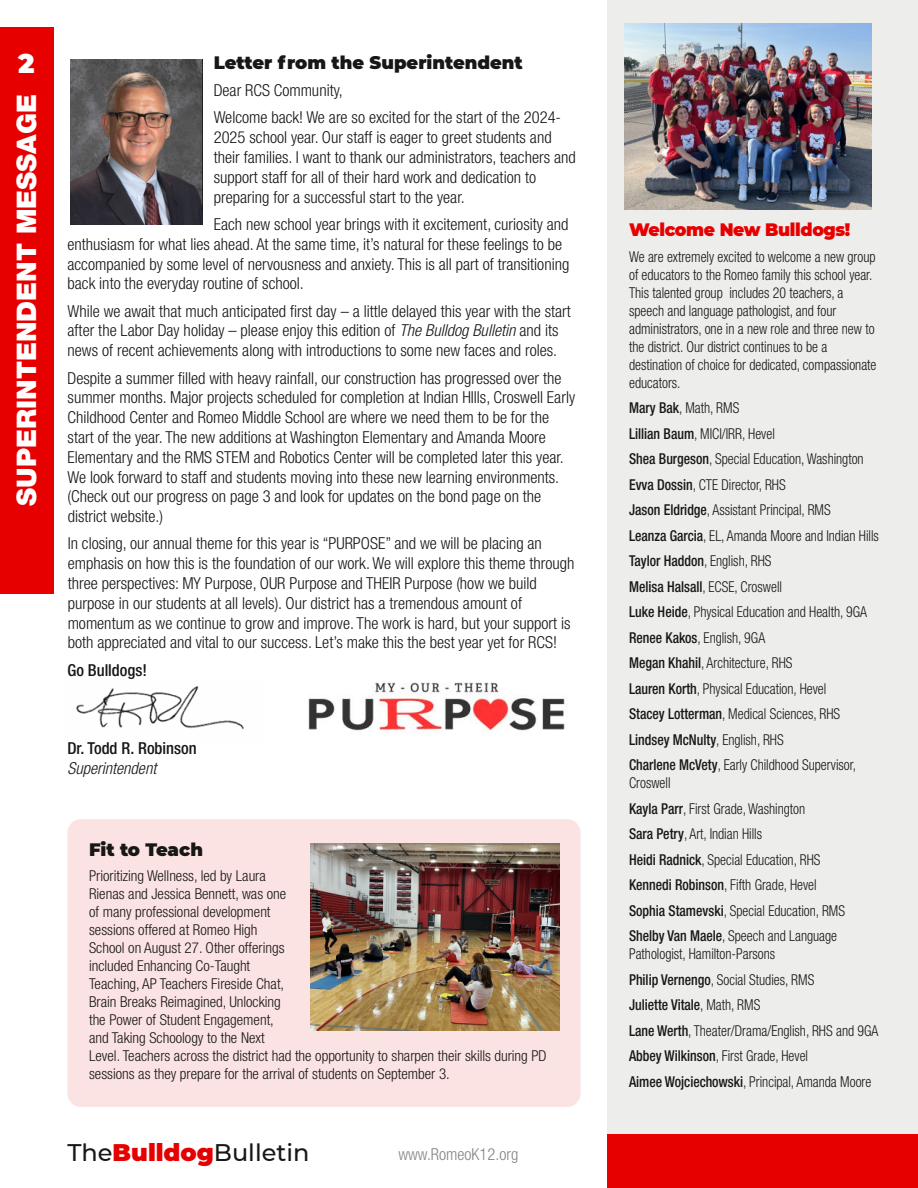
<style>
.page{position:relative;width:918px;height:1188px;background:#fff}
.page>*{position:absolute;margin:0;border:0;box-sizing:border-box;transform-origin:0 0}
.t1{font:900 27px "Helvetica Neue LT Std";color:#fff}
.t2{font:900 27px "Montserrat";color:#fff}
.t3{font:500 24px "Montserrat";color:#171715}
.t4{font:900 18px "Montserrat";color:#171715}
.t5{font:900 18px "Montserrat";letter-spacing:-.025em;color:#e60000;scale:.96 1}
.t6{font:300 condensed 16.5px/19.8px "Helvetica Neue LT Std";color:#171715}
.t7{font:500 condensed 16.5px "Helvetica Neue LT Std";color:#171715}
.t8{font:300 condensed 16.5px "Helvetica Neue LT Std";color:#878686}
.t9{font:italic 300 condensed 16.5px "Helvetica Neue LT Std";color:#171715}
.t10{font:300 condensed 15px/25.5px "Helvetica Neue LT Std";color:#171715;scale:.92 1}
.t11{font:300 condensed 15px/18px "Helvetica Neue LT Std";color:#171715}
.s1{font-style:italic}
.s2{font-weight:900;color:#e60000}
.s3{font-weight:500}
</style>
<div class="page">
<div style="left:608px;top:0;width:310px;height:1188px;background:#ededec"></div>
<div style="left:608px;top:1134px;width:310px;height:54px;background:#e60000"></div>
<div style="left:0;top:27px;width:54px;height:567px;background:#e60000"></div>
<img style="left:71px;top:60px;width:131px;height:164px">
<img style="left:76px;top:686px;width:168px;height:56px">
<img style="left:308px;top:682px;width:257px;height:53px">
<div style="left:68px;top:819px;width:512px;height:288px;background:#fce3e3;border-radius:14px"></div>
<img style="left:310px;top:843px;width:250px;height:188px">
<img style="left:624px;top:24px;width:248px;height:186px">
<h1 class="t2" style="left:18px;top:47px;width:18px">2</h1>
<p class="t1" style="left:17px;top:506px;width:413px;rotate:-90deg">SUPERINTENDENT MESSAGE</p>
<h4 class="t4" style="left:214px;top:51px;width:311px">Letter from the Superintendent</h4>
<p class="t6" style="left:214px;top:83px;width:131px">Dear RCS Community,</p>
<p class="t6" style="left:214px;top:110px;width:364px">Welcome back! We are so excited for the start of the 2024- 2025 school year. Our staff is eager to greet students and their families. I want to thank our administrators, teachers and support staff for all of their hard work and dedication to preparing for a successful start to the year.</p>
<p class="t6" style="left:68px;top:216px;width:503px;text-indent:146px">Each new school year brings with it excitement, curiosity and enthusiasm for what lies ahead. At the same time, it’s natural for these feelings to be accompanied by some level of nervousness and anxiety. This is all part of transitioning back into the everyday routine of school.</p>
<p class="t6" style="left:68px;top:303px;width:505px">While we await that much anticipated first day – a little delayed this year with the start after the Labor Day holiday – please enjoy this edition of <span class="s1">The Bulldog Bulletin</span> and its news of recent achievements along with introductions to some new faces and roles.</p>
<p class="t6" style="left:68px;top:370px;width:509px">Despite a summer filled with heavy rainfall, our construction has progressed over the summer months. Major projects scheduled for completion at Indian HIlls, Croswell Early Childhood Center and Romeo Middle School are where we need them to be for the start of the year. The new additions at Washington Elementary and Amanda Moore Elementary and the RMS STEM and Robotics Center will be completed later this year.<br>We look forward to staff and students moving into these new learning environments. (Check out our progress on page 3 and look for updates on the bond page on the district website.)</p>
<p class="t6" style="left:68px;top:536px;width:508px">In closing, our annual theme for this year is “PURPOSE” and we will be placing an emphasis on how this is the foundation of our work. We will explore this theme through three perspectives: MY Purpose, OUR Purpose and THEIR Purpose (how we build purpose in our students at all levels). Our district has a tremendous amount of momentum as we continue to grow and improve. The work is hard, but your support is both appreciated and vital to our success. Let’s make this the best year yet for RCS!</p>
<p class="t7" style="left:68px;top:664px;width:81px">Go Bulldogs!</p>
<p class="t7" style="left:68px;top:742px;width:131px">Dr. Todd R. Robinson</p>
<p class="t9" style="left:68px;top:762px;width:90px">Superintendent</p>
<p class="t4" style="left:89px;top:838px;width:115px">Fit to Teach</p>
<p class="t11" style="left:89px;top:869px;width:459px">Prioritizing Wellness, led by Laura<br>Rienas and Jessica Bennett, was one<br>of many professional development<br>sessions offered at Romeo High<br>School on August 27. Other offerings<br>included Enhancing Co-Taught<br>Teaching, AP Teachers Fireside Chat,<br>Brain Breaks Reimagined, Unlocking<br>the Power of Student Engagement,<br>and Taking Schoology to the Next<br>Level. Teachers across the district had the opportunity to sharpen their skills during PD sessions as they prepare for the arrival of students on September 3.</p>
<h2 class="t3" style="left:68px;top:1138px;width:243px">The<span class="s2">Bulldog</span>Bulletin</h2>
<p class="t8" style="left:398px;top:1149px;width:121px">www.RomeoK12.org</p>
<h4 class="t5" style="left:629px;top:219px;width:232px">Welcome New Bulldogs!</h4>
<p class="t10" style="left:629px;top:250px;width:270px;line-height:18px">We are extremely excited to welcome a new group of educators to the Romeo family this school year.<br>This talented group includes 20 teachers, a speech and language pathologist, and four administrators, one in a new role and three new to the district. Our district continues to be a destination of choice for dedicated, compassionate educators.</p>
<p class="t10" style="left:629px;top:397px;width:273px"><span class="s3">Mary Bak</span>, Math, RMS<br><span class="s3">Lillian Baum</span>, MICI/IRR, Hevel<br><span class="s3">Shea Burgeson</span>, Special Education, Washington <span class="s3">Evva Dossin</span>, CTE Director, RHS<br><span class="s3">Jason Eldridge</span>, Assistant Principal, RMS<br><span class="s3">Leanza Garcia</span>, EL, Amanda Moore and Indian Hills <span class="s3">Taylor Haddon</span>, English, RHS<br><span class="s3">Melisa Halsall</span>, ECSE, Croswell<br><span class="s3">Luke Heide</span>, Physical Education and Health, 9GA <span class="s3">Renee Kakos</span>, English, 9GA<br><span class="s3">Megan Khahil</span>, Architecture, RHS<br><span class="s3">Lauren Korth</span>, Physical Education, Hevel<br><span class="s3">Stacey Lotterman</span>, Medical Sciences, RHS <span class="s3">Lindsey McNulty</span>, English, RHS<br><span class="s3">Charlene McVety</span>, Early Childhood Supervisor,</p>
<p class="t10" style="left:629px;top:772px;width:236px">Croswell<br><span class="s3">Kayla Parr</span>, First Grade, Washington<br><span class="s3">Sara Petry</span>, Art, Indian Hills<br><span class="s3">Heidi Radnick</span>, Special Education, RHS <span class="s3">Kennedi Robinson</span>, Fifth Grade, Hevel <span class="s3">Sophia Stamevski</span>, Special Education, RMS <span class="s3">Shelby Van Maele</span>, Speech and Language</p>
<p class="t10" style="left:629px;top:943px;width:273px">Pathologist, Hamilton-Parsons<br><span class="s3">Philip Vernengo</span>, Social Studies, RMS<br><span class="s3">Juliette Vitale</span>, Math, RMS<br><span class="s3">Lane Werth</span>, Theater/Drama/English, RHS and 9GA <span class="s3">Abbey Wilkinson</span>, First Grade, Hevel<br><span class="s3">Aimee Wojciechowski</span>, Principal, Amanda Moore</p>
</div>
